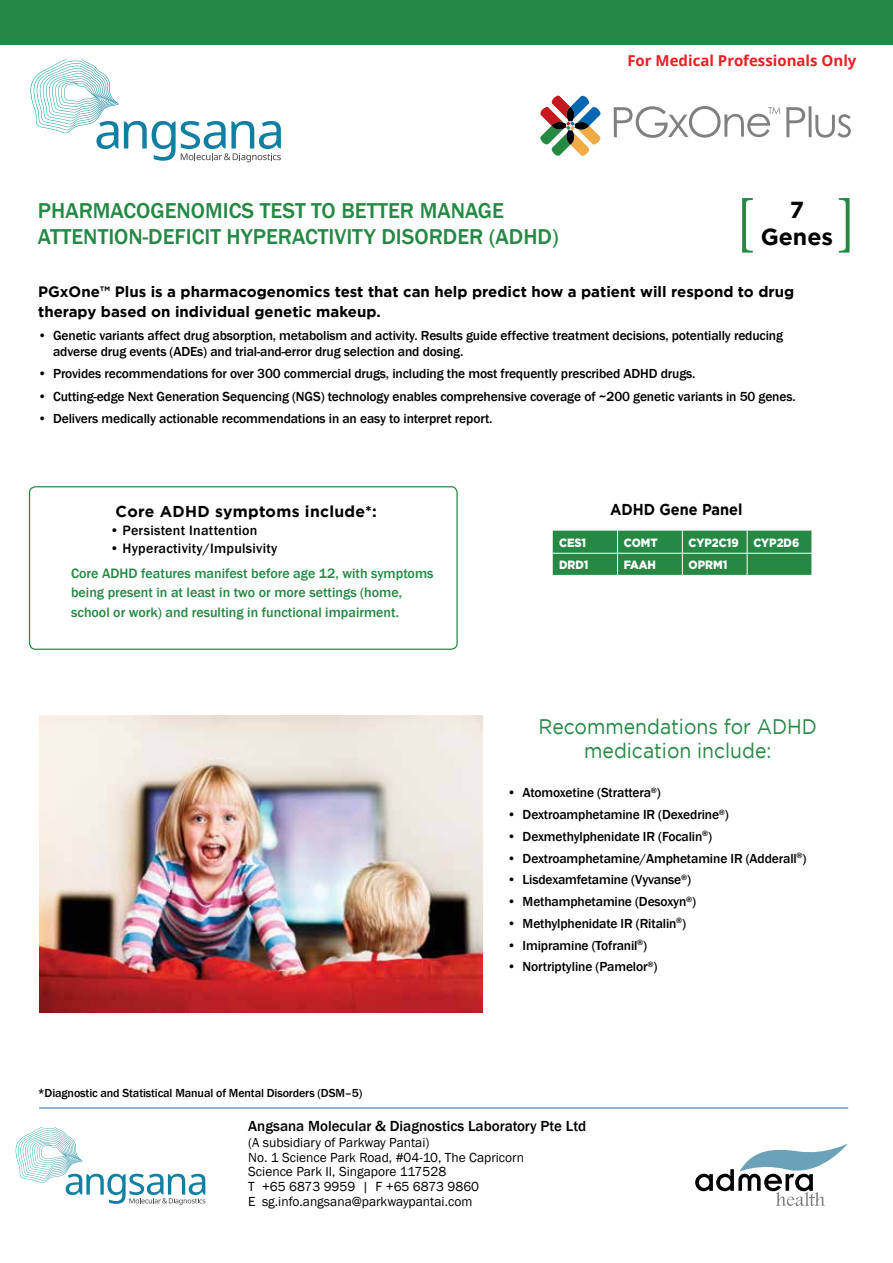
<style>
.page{position:relative;width:893px;height:1263px;background:#fff}
.page>*{position:absolute;margin:0;border:0;box-sizing:border-box;transform-origin:0 0}
.t1{font:63px "Minion Pro";color:#258843}
.t2{font:700 23.1px "Gotham";color:#000}
.t3{font:500 22.05px/26.2px "Franklin Gothic";color:#258843}
.t4{font:21px/24px "Gotham";color:#258843;text-align:center;scale:.92 1}
.t5{font:700 15.75px "Gotham";letter-spacing:.02em;color:#000}
.t6{font:700 15.75px "Gotham";color:#000;scale:.92 1}
.t7{font:700 15px/19.5px "Gotham";color:#000}
.t8{font:500 15px "Franklin Gothic";color:#000}
.t9{font:700 15px "Noto Sans";color:#ed1d24}
.t10{font:500 13.95px/19.6px "Franklin Gothic";color:#258843}
.t11{font:500 13.95px "Franklin Gothic";letter-spacing:.02em;color:#000}
.t12{font:500 13.5px/16.5px "Franklin Gothic";letter-spacing:-.01em;color:#000}
.t13{font:13.5px/14.7px "Franklin Gothic";color:#000}
.t14{font:500 12px "Franklin Gothic";letter-spacing:-.01em;color:#000}
.t15{font:900 12px "Gotham";color:#fff;scale:.92 1}
</style>
<div class="page">
<div style="left:0;top:0;width:893px;height:45px;background:#258843"></div>
<div style="left:29px;top:486px;width:429px;height:164px;border:1px solid #258843;border-radius:6px"></div>
<hr style="left:39px;top:1108px;width:809px;height:1px;background:#2764b0">
<svg style="left:553px;top:531px;width:259px;height:44px;background:#2d8c4a"></svg>
<svg style="left:786px;top:107px;width:19px;height:30px"></svg>
<hr style="left:809px;top:106px;width:3px;height:31px;background:#7e8082">
<svg style="left:815px;top:114px;width:36px;height:24px"></svg>
<svg style="left:540px;top:96px;width:61px;height:60px"></svg>
<svg style="left:614px;top:106px;width:166px;height:32px"></svg>
<img style="left:39px;top:715px;width:444px;height:298px">
<svg style="left:695px;top:1143px;width:153px;height:63px"></svg>
<svg style="left:15px;top:1127px;width:190px;height:78px"></svg>
<svg style="left:30px;top:59px;width:251px;height:103px"></svg>
<h3 class="t3" style="left:38px;top:198px;width:522px">PHARMACOGENOMICS TEST TO BETTER MANAGE<br>ATTENTION-DEFICIT HYPERACTIVITY DISORDER (ADHD)</h3>
<p class="t9" style="left:627px;top:50px;width:231px">For Medical Professionals Only</p>
<h1 class="t1" style="left:735px;top:180px;width:23px">[</h1>
<h1 class="t1" style="left:835px;top:180px;width:23px">]</h1>
<h2 class="t2" style="left:790px;top:196px;width:16px">7</h2>
<h2 class="t2" style="left:761px;top:224px;width:74px">Genes</h2>
<p class="t7" style="left:38px;top:282px;width:758px">PGxOne™ Plus is a pharmacogenomics test that can help predict how a patient will respond to drug therapy based on individual genetic makeup.</p>
<p class="t12" style="left:53px;top:327px;width:732px;text-indent:-15px">• Genetic variants affect drug absorption, metabolism and activity. Results guide effective treatment decisions, potentially reducing adverse drug events (ADEs) and trial-and-error drug selection and dosing.</p>
<p class="t12" style="left:38px;top:365px;width:659px">• Provides recommendations for over 300 commercial drugs, including the most frequently prescribed ADHD drugs.</p>
<p class="t12" style="left:38px;top:389px;width:759px">• Cutting-edge Next Generation Sequencing (NGS) technology enables comprehensive coverage of ~200 genetic variants in 50 genes.</p>
<p class="t12" style="left:38px;top:410px;width:456px">• Delivers medically actionable recommendations in an easy to interpret report.</p>
<p class="t5" style="left:116px;top:503px;width:263px">Core ADHD symptoms include*:</p>
<p class="t11" style="left:110px;top:522px;width:149px">• Persistent Inattention</p>
<p class="t11" style="left:110px;top:540px;width:169px">• Hyperactivity/Impulsivity</p>
<p class="t10" style="left:71px;top:563px;width:364px">Core ADHD features manifest before age 12, with symptoms being present in at least in two or more settings (home, school or work) and resulting in functional impairment.</p>
<p class="t14" style="left:38px;top:1085px;width:326px">*Diagnostic and Statistical Manual of Mental Disorders (DSM–5)</p>
<p class="t6" style="left:610px;top:500px;width:145px">ADHD Gene Panel</p>
<p class="t15" style="left:559px;top:535px;width:31px">CES1</p>
<p class="t15" style="left:624px;top:535px;width:38px">COMT</p>
<p class="t15" style="left:689px;top:535px;width:122px">CYP2C19 CYP2D6</p>
<p class="t15" style="left:559px;top:558px;width:34px">DRD1</p>
<p class="t15" style="left:624px;top:558px;width:36px">FAAH</p>
<p class="t15" style="left:689px;top:558px;width:44px">OPRM1</p>
<h3 class="t4" style="left:539px;top:714px;width:304px">Recommendations for ADHD medication include:</h3>
<p class="t12" style="left:507px;top:785px;width:155px">• Atomoxetine (Strattera<sup>®</sup>)</p>
<p class="t12" style="left:507px;top:806px;width:223px">• Dextroamphetamine IR (Dexedrine<sup>®</sup>)</p>
<p class="t12" style="left:507px;top:828px;width:206px">• Dexmethylphenidate IR (Focalin<sup>®</sup>)</p>
<p class="t12" style="left:507px;top:850px;width:301px">• Dextroamphetamine/Amphetamine IR (Adderall<sup>®</sup>)</p>
<p class="t12" style="left:507px;top:872px;width:185px">• Lisdexamfetamine (Vyvanse<sup>®</sup>)</p>
<p class="t12" style="left:507px;top:893px;width:190px">• Methamphetamine (Desoxyn<sup>®</sup>)</p>
<p class="t12" style="left:507px;top:915px;width:180px">• Methylphenidate IR (Ritalin<sup>®</sup>)</p>
<p class="t12" style="left:507px;top:937px;width:141px">• Imipramine (Tofranil<sup>®</sup>)</p>
<p class="t12" style="left:507px;top:959px;width:152px">• Nortriptyline (Pamelor<sup>®</sup>)</p>
<p class="t8" style="left:248px;top:1116px;width:339px">Angsana Molecular &amp; Diagnostics Laboratory Pte Ltd</p>
<p class="t13" style="left:248px;top:1135px;width:277px">(A subsidiary of Parkway Pantai)<br>No. 1 Science Park Road, #04-10, The Capricorn Science Park II, Singapore 117528<br>T +65 6873 9959 | F +65 6873 9860<br>E sg.info.angsana@parkwaypantai.com</p>
</div>
